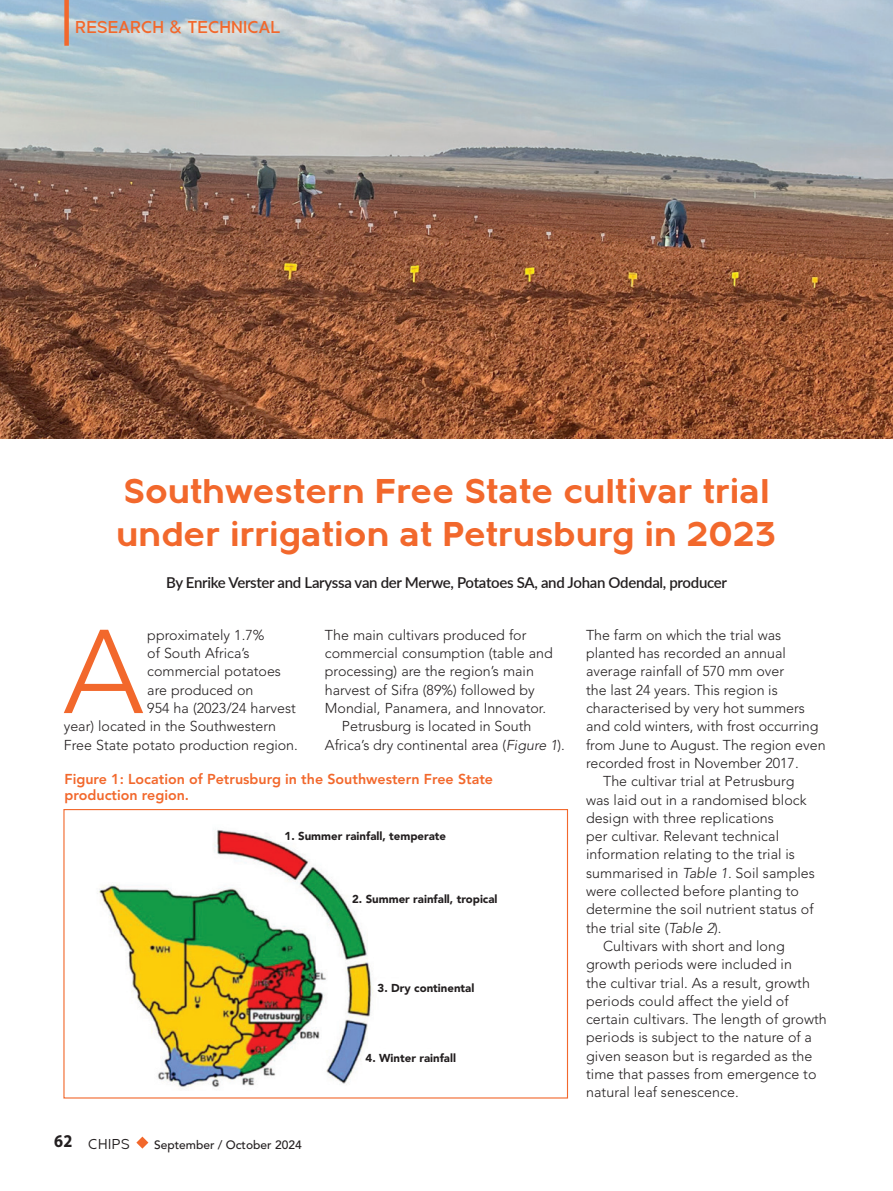
<style>
.page{position:relative;width:893px;height:1191px;background:#fff}
.page>*{position:absolute;margin:0;border:0;box-sizing:border-box;transform-origin:0 0}
.t1{font:300 117.6px "Avenir LT Std";color:#f2682c}
.t2{font:700 36px/43.2px "Metrisch";color:#f2682c}
.t3{font:500 18px "Metrisch";letter-spacing:.005em;color:#f2682c}
.t4{font:600 15px "Lato";letter-spacing:-.02em;color:#231f20}
.t5{font:15px "Metrisch";letter-spacing:.035em;color:#231f20}
.t6{font:300 14.25px "Avenir LT Std";color:#231f20}
.t7{font:800 14.25px/16.5px "Avenir LT Std";color:#f2682c}
.t8{font:500 12px "Avenir LT Std";color:#231f20}
.t9{font:900 11.4px "Avenir LT Std";color:#231f20}
.s1{font-style:italic}
.s2{font-family:"Myriad Pro";font-weight:700;font-size:18px}
</style>
<div class="page">
<svg style="left:136px;top:1136px;width:12px;height:12px"></svg>
<img style="left:0;top:0;width:892px;height:438px">
<div style="left:64px;top:0;width:5px;height:46px;background:#f2682c"></div>
<img style="left:99px;top:830px;width:275px;height:260px">
<div style="left:63px;top:809px;width:505px;height:289px;border:1px solid #f2682c"></div>
<div style="left:285px;top:831px;width:200px;height:8px;background:#fff"></div>
<div style="left:352px;top:889px;width:175px;height:18px;background:#fff"></div>
<div style="left:366px;top:1049px;width:134px;height:17px;background:#fff"></div>
<p class="t3" style="left:75px;top:17px;width:207px">RESEARCH &amp; TECHNICAL</p>
<h2 class="t2" style="left:116px;top:470px;width:662px">Southwestern Free State cultivar trial under irrigation at Petrusburg in 2023</h2>
<p class="t4" style="left:166px;top:571px;width:563px">By Enrike Verster and Laryssa van der Merwe, Potatoes SA, and Johan Odendal, producer</p>
<h1 class="t1" style="left:63px;top:603px;width:82px">A</h1>
<p class="t6" style="left:147px;top:626px;width:119px">pproximately 1.7%</p>
<p class="t6" style="left:147px;top:645px;width:104px">of South Africa’s</p>
<p class="t6" style="left:147px;top:663px;width:135px">commercial potatoes</p>
<p class="t6" style="left:147px;top:681px;width:108px">are produced on</p>
<p class="t6" style="left:147px;top:700px;width:150px">954 ha (2023/24 harvest</p>
<p class="t6" style="left:64px;top:718px;width:214px">year) located in the Southwestern</p>
<p class="t6" style="left:64px;top:736px;width:236px">Free State potato production region.</p>
<p class="t6" style="left:325px;top:626px;width:203px">The main cultivars produced for</p>
<p class="t6" style="left:325px;top:645px;width:229px">commercial consumption (table and</p>
<p class="t6" style="left:325px;top:663px;width:211px">processing) are the region’s main</p>
<p class="t6" style="left:325px;top:681px;width:211px">harvest of Sifra (89%) followed by</p>
<p class="t6" style="left:325px;top:699px;width:223px">Mondial, Panamera, and Innovator.</p>
<p class="t6" style="left:342px;top:718px;width:191px">Petrusburg is located in South</p>
<p class="t6" style="left:325px;top:736px;width:242px">Africa’s dry continental area (<span class="s1">Figure 1</span>).</p>
<p class="t7" style="left:65px;top:771px;width:430px">Figure 1: Location of Petrusburg in the Southwestern Free State production region.</p>
<p class="t9" style="left:285px;top:828px;width:163px">1. Summer rainfall, temperate</p>
<p class="t9" style="left:352px;top:892px;width:147px">2. Summer rainfall, tropical</p>
<p class="t9" style="left:378px;top:981px;width:98px">3. Dry continental</p>
<p class="t5" style="left:54px;top:1135px;width:77px"><span class="s2">62</span> CHIPS</p>
<p class="t8" style="left:154px;top:1137px;width:149px">September / October 2024</p>
<p class="t9" style="left:366px;top:1051px;width:92px">4. Winter rainfall</p>
<p class="t6" style="left:586px;top:626px;width:197px">The farm on which the trial was</p>
<p class="t6" style="left:586px;top:645px;width:201px">planted has recorded an annual</p>
<p class="t6" style="left:586px;top:663px;width:200px">average rainfall of 570 mm over</p>
<p class="t6" style="left:586px;top:681px;width:193px">the last 24 years. This region is</p>
<p class="t6" style="left:586px;top:699px;width:220px">characterised by very hot summers</p>
<p class="t6" style="left:586px;top:718px;width:234px">and cold winters, with frost occurring</p>
<p class="t6" style="left:586px;top:736px;width:241px">from June to August. The region even</p>
<p class="t6" style="left:586px;top:754px;width:214px">recorded frost in November 2017.</p>
<p class="t6" style="left:603px;top:773px;width:193px">The cultivar trial at Petrusburg</p>
<p class="t6" style="left:586px;top:791px;width:222px">was laid out in a randomised block</p>
<p class="t6" style="left:586px;top:809px;width:189px">design with three replications</p>
<p class="t6" style="left:586px;top:828px;width:195px">per cultivar. Relevant technical</p>
<p class="t6" style="left:586px;top:846px;width:210px">information relating to the trial is</p>
<p class="t6" style="left:586px;top:864px;width:230px">summarised in <span class="s1">Table 1</span>. Soil samples</p>
<p class="t6" style="left:586px;top:882px;width:214px">were collected before planting to</p>
<p class="t6" style="left:586px;top:901px;width:229px">determine the soil nutrient status of</p>
<p class="t6" style="left:586px;top:919px;width:137px">the trial site (<span class="s1">Table 2</span>).</p>
<p class="t6" style="left:603px;top:937px;width:183px">Cultivars with short and long</p>
<p class="t6" style="left:586px;top:956px;width:207px">growth periods were included in</p>
<p class="t6" style="left:586px;top:974px;width:225px">the cultivar trial. As a result, growth</p>
<p class="t6" style="left:586px;top:992px;width:204px">periods could affect the yield of</p>
<p class="t6" style="left:586px;top:1011px;width:242px">certain cultivars. The length of growth</p>
<p class="t6" style="left:586px;top:1029px;width:227px">periods is subject to the nature of a</p>
<p class="t6" style="left:586px;top:1047px;width:228px">given season but is regarded as the</p>
<p class="t6" style="left:586px;top:1065px;width:232px">time that passes from emergence to</p>
<p class="t6" style="left:586px;top:1084px;width:154px">natural leaf senescence.</p>
</div>
